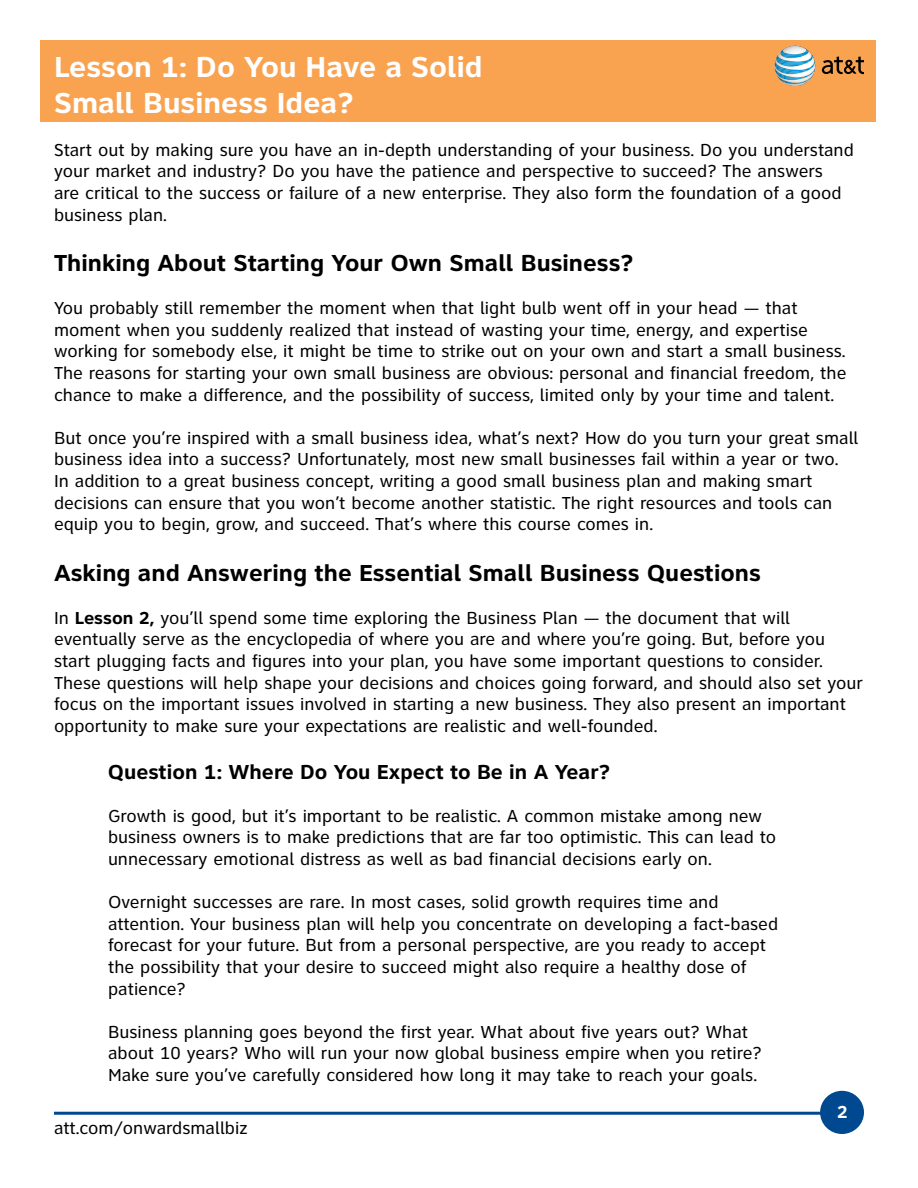
<style>
.page{position:relative;width:918px;height:1188px;background:#fff}
.page>*{position:absolute;margin:0;border:0;box-sizing:border-box;transform-origin:0 0}
.t1{font:700 30px/36px "Clearview ATT";color:#fff}
.t2{font:700 24px "Clearview ATT";color:#000}
.t3{font:700 21px "Clearview ATT";color:#000}
.t4{font:18px/21.6px "Clearview ATT";color:#000}
.t5{font:700 18px "Clearview ATT";color:#fff}
.s1{font-weight:700}
</style>
<div class="page">
<div style="left:820px;top:1091px;width:44px;height:43px;background:#004990;border-radius:50%"></div>
<hr style="left:54px;top:1112px;width:772px;height:3px;background:#004990">
<div style="left:40px;top:40px;width:836px;height:82px;background:#f9a351"></div>
<svg style="left:822px;top:57px;width:41px;height:17px"></svg>
<svg style="left:775px;top:46px;width:40px;height:41px"></svg>
<svg style="left:781px;top:48px;width:33px;height:34px"></svg>
<svg style="left:781px;top:49px;width:33px;height:32px"></svg>
<svg style="left:782px;top:49px;width:32px;height:32px"></svg>
<svg style="left:782px;top:49px;width:32px;height:31px"></svg>
<svg style="left:783px;top:49px;width:30px;height:31px"></svg>
<svg style="left:783px;top:50px;width:30px;height:30px"></svg>
<svg style="left:783px;top:50px;width:30px;height:29px"></svg>
<svg style="left:784px;top:50px;width:29px;height:29px"></svg>
<svg style="left:785px;top:50px;width:28px;height:29px"></svg>
<svg style="left:785px;top:51px;width:28px;height:27px"></svg>
<svg style="left:785px;top:51px;width:27px;height:27px"></svg>
<svg style="left:786px;top:51px;width:26px;height:27px"></svg>
<svg style="left:786px;top:51px;width:26px;height:26px"></svg>
<svg style="left:787px;top:52px;width:25px;height:25px"></svg>
<svg style="left:787px;top:52px;width:25px;height:24px"></svg>
<svg style="left:788px;top:52px;width:24px;height:24px"></svg>
<svg style="left:788px;top:52px;width:23px;height:24px"></svg>
<svg style="left:788px;top:53px;width:23px;height:23px"></svg>
<svg style="left:789px;top:53px;width:22px;height:22px"></svg>
<h1 class="t1" style="left:54px;top:49px;width:430px">Lesson 1: Do You Have a Solid<br>Small Business Idea?</h1>
<p class="t4" style="left:54px;top:139px;width:801px">Start out by making sure you have an in-depth understanding of your business. Do you understand your market and industry? Do you have the patience and perspective to succeed? The answers<br>are critical to the success or failure of a new enterprise. They also form the foundation of a good business plan.</p>
<h2 class="t2" style="left:54px;top:249px;width:581px">Thinking About Starting Your Own Small Business?</h2>
<p class="t4" style="left:54px;top:297px;width:794px">You probably still remember the moment when that light bulb went off in your head — that moment when you suddenly realized that instead of wasting your time, energy, and expertise working for somebody else, it might be time to strike out on your own and start a small business.<br>The reasons for starting your own small business are obvious: personal and financial freedom, the chance to make a difference, and the possibility of success, limited only by your time and talent.</p>
<p class="t4" style="left:54px;top:427px;width:806px">But once you’re inspired with a small business idea, what’s next? How do you turn your great small business idea into a success? Unfortunately, most new small businesses fail within a year or two.<br>In addition to a great business concept, writing a good small business plan and making smart decisions can ensure that you won’t become another statistic. The right resources and tools can equip you to begin, grow, and succeed. That’s where this course comes in.</p>
<h2 class="t2" style="left:54px;top:559px;width:708px">Asking and Answering the Essential Small Business Questions</h2>
<p class="t4" style="left:54px;top:607px;width:811px">In <span class="s1">Lesson 2,</span> you’ll spend some time exploring the Business Plan — the document that will eventually serve as the encyclopedia of where you are and where you’re going. But, before you start plugging facts and figures into your plan, you have some important questions to consider.<br>These questions will help shape your decisions and choices going forward, and should also set your focus on the important issues involved in starting a new business. They also present an important opportunity to make sure your expectations are realistic and well-founded.</p>
<p class="t3" style="left:108px;top:759px;width:504px">Question 1: Where Do You Expect to Be in A Year?</p>
<p class="t4" style="left:108px;top:805px;width:670px">Growth is good, but it’s important to be realistic. A common mistake among new business owners is to make predictions that are far too optimistic. This can lead to unnecessary emotional distress as well as bad financial decisions early on.</p>
<p class="t4" style="left:108px;top:891px;width:672px">Overnight successes are rare. In most cases, solid growth requires time and attention. Your business plan will help you concentrate on developing a fact-based forecast for your future. But from a personal perspective, are you ready to accept the possibility that your desire to succeed might also require a healthy dose of patience?</p>
<p class="t4" style="left:108px;top:1021px;width:655px">Business planning goes beyond the first year. What about five years out? What about 10 years? Who will run your now global business empire when you retire?<br>Make sure you’ve carefully considered how long it may take to reach your goals.</p>
<p class="t4" style="left:54px;top:1117px;width:195px">att.com/onwardsmallbiz</p>
<p class="t5" style="left:837px;top:1102px;width:13px">2</p>
</div>
